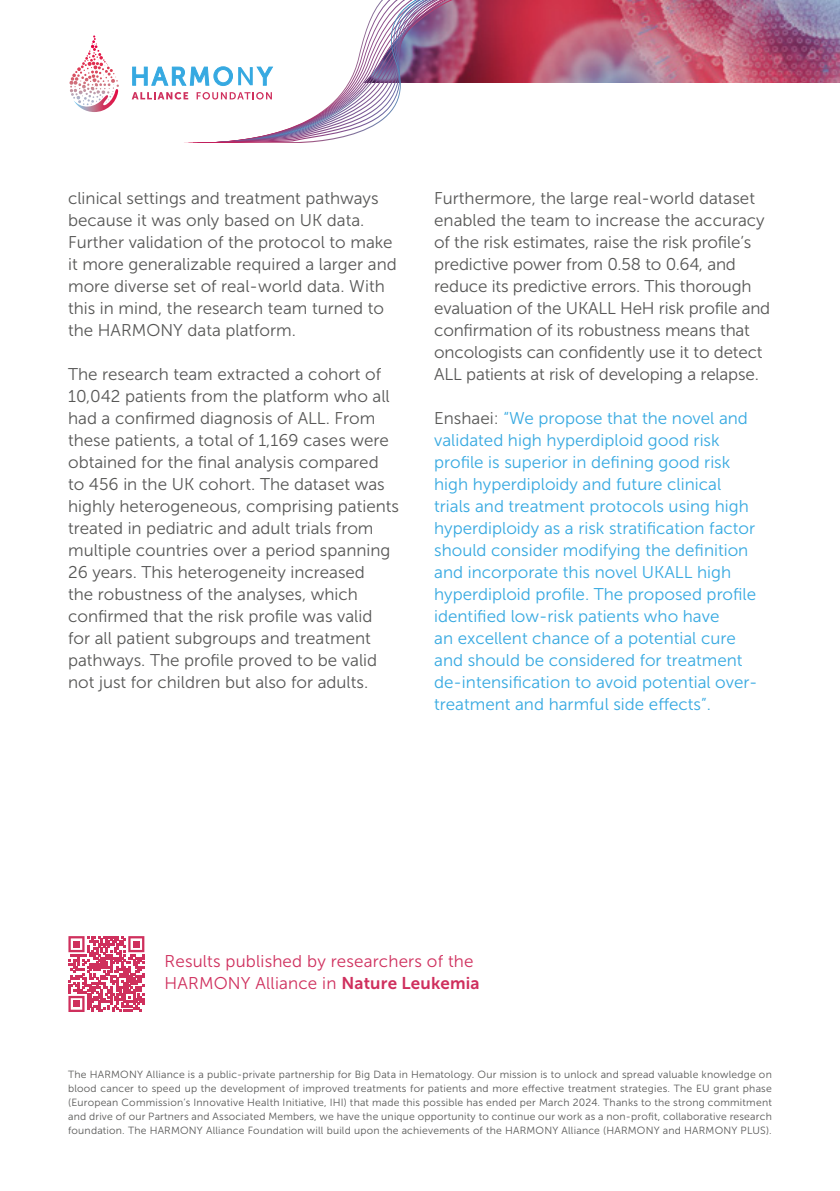
<style>
.page{position:relative;width:840px;height:1191px;background:#fff}
.page>*{position:absolute;margin:0;border:0;box-sizing:border-box;transform-origin:0 0}
.t1{font:17px/22px "Museo Sans 300";color:#575756}
.t2{font:17px/22px "Museo Sans 300";color:#36a9e1}
.t3{font:17px/22px "Museo Sans 300";letter-spacing:.01em;color:#cf2f5d}
.t4{font:10.4px/14px "Museo Sans 300";letter-spacing:.02em;color:#575756;text-align:justify}
.s1{color:#575756}
.s2{font-family:"Museo Sans 700"}
</style>
<div class="page">
<img style="left:561px;top:0;width:278px;height:83px">
<svg style="left:188px;top:0;width:373px;height:142px"></svg>
<svg style="left:69px;top:35px;width:50px;height:77px"></svg>
<svg style="left:132px;top:92px;width:56px;height:8px"></svg>
<svg style="left:196px;top:92px;width:76px;height:8px"></svg>
<svg style="left:132px;top:67px;width:141px;height:19px"></svg>
<svg style="left:68px;top:936px;width:76px;height:76px"></svg>
<div style="left:73px;top:940px;width:7px;height:7px;background:#cf305d"></div>
<div style="left:133px;top:940px;width:7px;height:7px;background:#cf305d"></div>
<div style="left:73px;top:1000px;width:7px;height:7px;background:#cf305d"></div>
<p class="t1" style="left:68px;top:187px;width:330px">clinical settings and treatment pathways because it was only based on UK data.<br>Further validation of the protocol to make it more generalizable required a larger and more diverse set of real-world data. With this in mind, the research team turned to the HARMONY data platform.</p>
<p class="t1" style="left:68px;top:363px;width:332px">The research team extracted a cohort of 10,042 patients from the platform who all had a confirmed diagnosis of ALL. From these patients, a total of 1,169 cases were obtained for the final analysis compared to 456 in the UK cohort. The dataset was highly heterogeneous, comprising patients treated in pediatric and adult trials from multiple countries over a period spanning 26 years. This heterogeneity increased<br>the robustness of the analyses, which confirmed that the risk profile was valid<br>for all patient subgroups and treatment pathways. The profile proved to be valid not just for children but also for adults.</p>
<p class="t1" style="left:434px;top:187px;width:337px">Furthermore, the large real-world dataset enabled the team to increase the accuracy of the risk estimates, raise the risk profile’s predictive power from 0.58 to 0.64, and reduce its predictive errors. This thorough evaluation of the UKALL HeH risk profile and confirmation of its robustness means that oncologists can confidently use it to detect ALL patients at risk of developing a relapse.</p>
<p class="t2" style="left:434px;top:407px;width:325px"><span class="s1">Enshaei:</span> “We propose that the novel and validated high hyperdiploid good risk profile is superior in defining good risk high hyperdiploidy and future clinical trials and treatment protocols using high hyperdiploidy as a risk stratification factor should consider modifying the definition and incorporate this novel UKALL high hyperdiploid profile. The proposed profile identified low-risk patients who have<br>an excellent chance of a potential cure and should be considered for treatment de-intensification to avoid potential over&shy;treatment and harmful side effects”.</p>
<p class="t3" style="left:164px;top:950px;width:316px">Results published by researchers of the<br>HARMONY Alliance in <span class="s2">Nature Leukemia</span></p>
<p class="t4" style="left:68px;top:1067px;width:705px">The HARMONY Alliance is a public-private partnership for Big Data in Hematology. Our mission is to unlock and spread valuable knowledge on blood cancer to speed up the development of improved treatments for patients and more effective treatment strategies. The EU grant phase (European Commission’s Innovative Health Initiative, IHI) that made this possible has ended per March 2024. Thanks to the strong commitment and drive of our Partners and Associated Members, we have the unique opportunity to continue our work as a non-profit, collaborative research foundation. The HARMONY Alliance Foundation will build upon the achievements of the HARMONY Alliance (HARMONY and HARMONY PLUS).</p>
</div>
